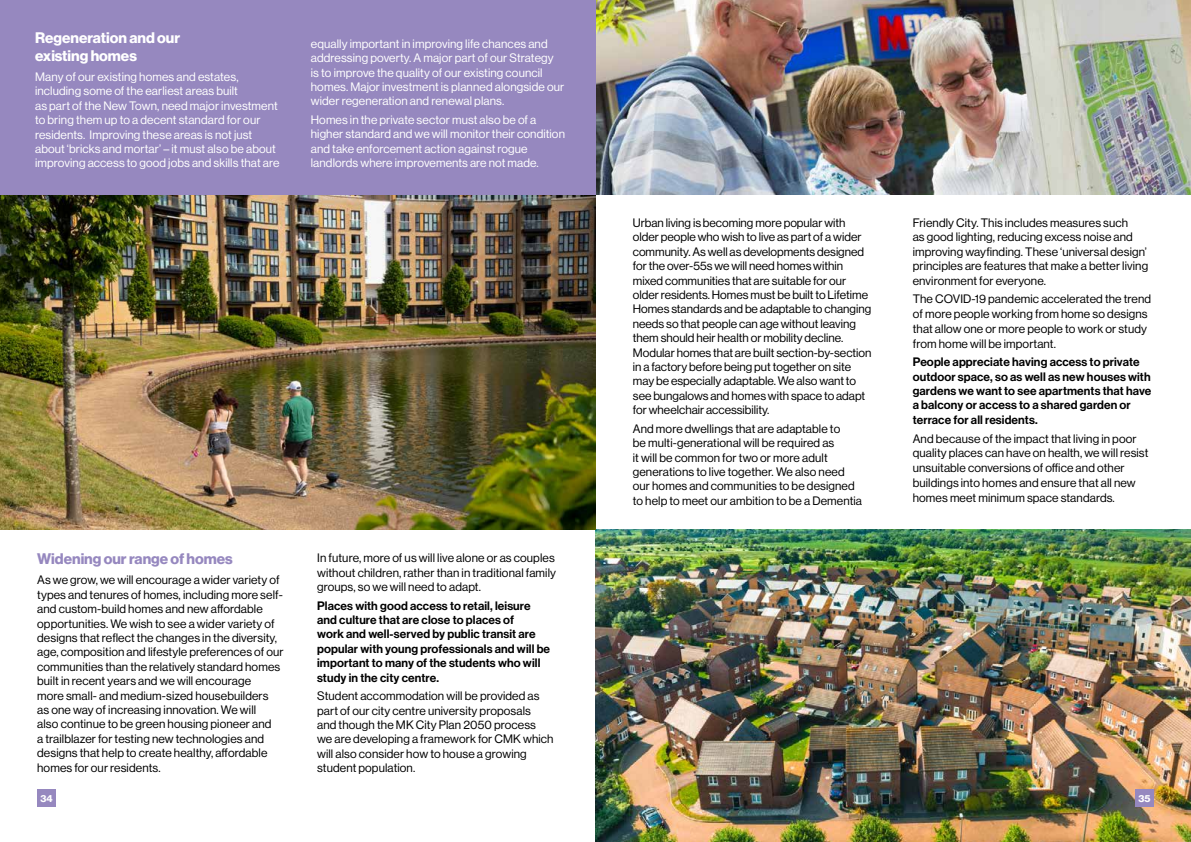
<style>
.page{position:relative;width:1191px;height:842px;background:#fff}
.page>*{position:absolute;margin:0;border:0;box-sizing:border-box;transform-origin:0 0}
.t1{font:15px/18px "N Haas Grotesk DS Pro 75 Bd";color:#fff}
.t2{font:15px "N Haas Grotesk DS Pro 75 Bd";color:#9688bf}
.t3{font:12px/14.4px "N Haas Grotesk DS Pro 55 Rg";letter-spacing:.01em;color:#000}
.t4{font:12px/14.4px "N Haas Grotesk DS Pro 55 Rg";letter-spacing:.01em;color:#fff}
.t5{font:12px/14.4px "N Haas Grotesk DS Pro 65 Md";letter-spacing:.01em;color:#000}
.t6{font:10px "N Haas Grotesk DS Pro 75 Bd";color:#fff}
</style>
<div class="page">
<img style="left:595px;top:529px;width:596px;height:313px">
<img style="left:595px;top:0;width:596px;height:194px">
<img style="left:0;top:194px;width:595px;height:335px">
<div style="left:0;top:0;width:595px;height:194px;background:#9688bf"></div>
<div style="left:37px;top:789px;width:19px;height:18px;background:#9688bf"></div>
<div style="left:1135px;top:789px;width:18px;height:18px;background:#9688bf"></div>
<p class="t1" style="left:35px;top:29px;width:146px">Regeneration and our existing homes</p>
<p class="t4" style="left:35px;top:70px;width:246px">Many of our existing homes and estates, including some of the earliest areas built<br>as part of the New Town, need major investment to bring them up to a decent standard for our residents. Improving these areas is not just about ‘bricks and mortar’ – it must also be about improving access to good jobs and skills that are</p>
<p class="t4" style="left:311px;top:36px;width:255px">equally important in improving life chances and addressing poverty. A major part of our Strategy is to improve the quality of our existing council homes. Major investment is planned alongside our wider regeneration and renewal plans.</p>
<p class="t4" style="left:311px;top:113px;width:256px">Homes in the private sector must also be of a higher standard and we will monitor their condition and take enforcement action against rogue landlords where improvements are not made.</p>
<p class="t2" style="left:37px;top:550px;width:197px">Widening our range of homes</p>
<p class="t3" style="left:37px;top:573px;width:248px">As we grow, we will encourage a wider variety of types and tenures of homes, including more self&shy;and custom-build homes and new affordable opportunities. We wish to see a wider variety of designs that reflect the changes in the diversity, age, composition and lifestyle preferences of our communities than the relatively standard homes built in recent years and we will encourage<br>more small- and medium-sized housebuilders as one way of increasing innovation. We will<br>also continue to be green housing pioneer and<br>a trailblazer for testing new technologies and designs that help to create healthy, affordable homes for our residents.</p>
<p class="t3" style="left:317px;top:551px;width:240px;text-align:justify">In future, more of us will live alone or as couples without children, rather than in traditional family groups, so we will need to adapt.</p>
<p class="t5" style="left:317px;top:598px;width:234px">Places with good access to retail, leisure and culture that are close to places of<br>work and well-served by public transit are popular with young professionals and will be important to many of the students who will study in the city centre.</p>
<p class="t3" style="left:317px;top:689px;width:238px">Student accommodation will be provided as part of our city centre university proposals<br>and though the MK City Plan 2050 process we are developing a framework for CMK which will also consider how to house a growing student population.</p>
<p class="t3" style="left:633px;top:216px;width:240px">Urban living is becoming more popular with older people who wish to live as part of a wider community. As well as developments designed for the over-55s we will need homes within mixed communities that are suitable for our older residents. Homes must be built to Lifetime Homes standards and be adaptable to changing needs so that people can age without leaving them should heir health or mobility decline.<br>Modular homes that are built section-by-section in a factory before being put together on site may be especially adaptable. We also want to see bungalows and homes with space to adapt for wheelchair accessibility.</p>
<p class="t3" style="left:633px;top:421px;width:231px">And more dwellings that are adaptable to<br>be multi-generational will be required as<br>it will be common for two or more adult generations to live together. We also need our homes and communities to be designed to help to meet our ambition to be a Dementia</p>
<p class="t3" style="left:912px;top:216px;width:237px">Friendly City. This includes measures such<br>as good lighting, reducing excess noise and improving wayfinding. These ‘universal design’ principles are features that make a better living environment for everyone.</p>
<p class="t3" style="left:912px;top:292px;width:240px;line-height:14.7px">The COVID-19 pandemic accelerated the trend of more people working from home so designs that allow one or more people to work or study from home will be important.</p>
<p class="t5" style="left:912px;top:355px;width:240px">People appreciate having access to private outdoor space, so as well as new houses with gardens we want to see apartments that have a balcony or access to a shared garden or terrace for all residents.</p>
<p class="t3" style="left:912px;top:431px;width:237px;line-height:14.7px">And because of the impact that living in poor quality places can have on health, we will resist unsuitable conversions of office and other buildings into homes and ensure that all new homes meet minimum space standards.</p>
<p class="t6" style="left:40px;top:793px;width:14px">34</p>
<p class="t6" style="left:1138px;top:793px;width:14px">35</p>
</div>
